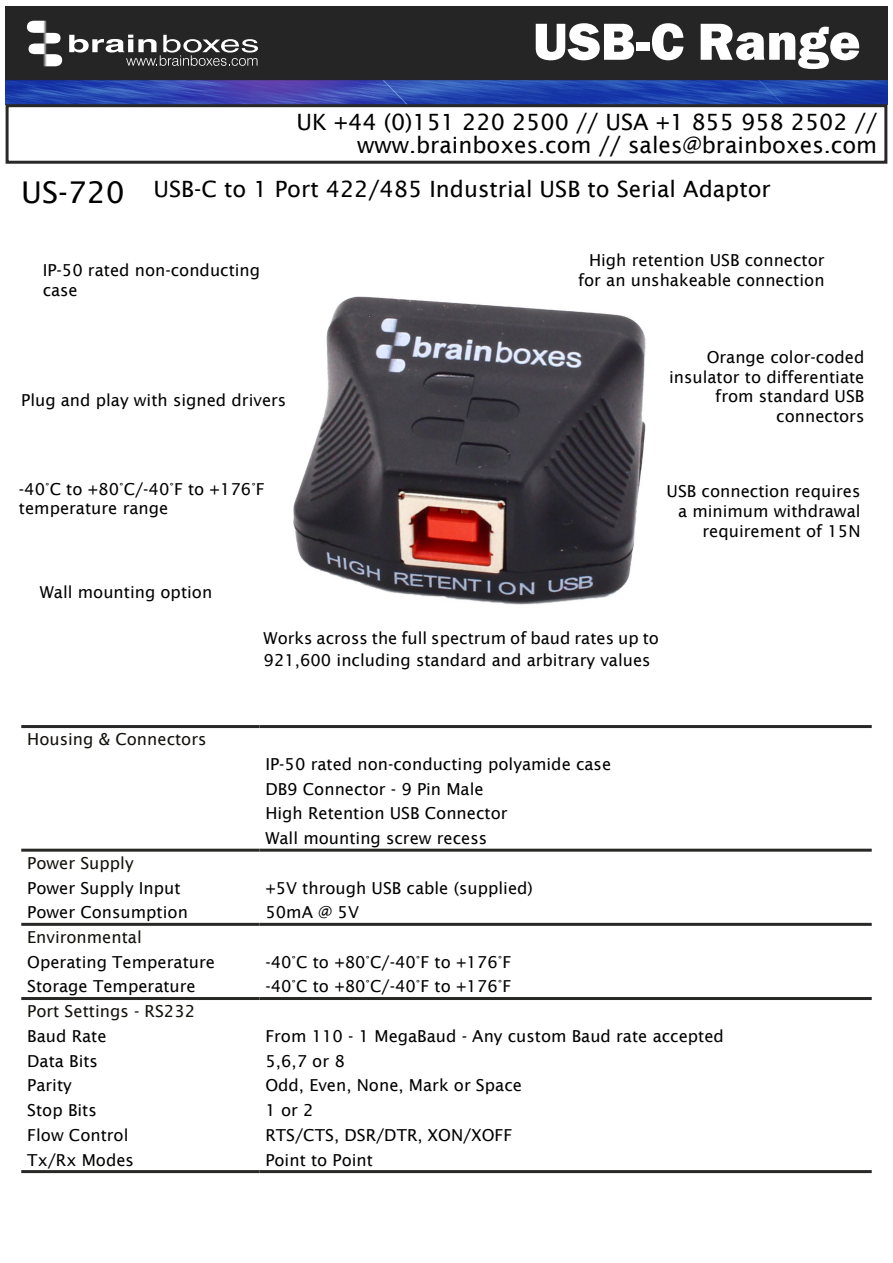
<style>
.page{position:relative;width:893px;height:1263px;background:#fff}
.page>*{position:absolute;margin:0;border:0;box-sizing:border-box;transform-origin:0 0}
.t1{font:800 54px "Franklin Gothic";color:#fff}
.t2{font:22.5px/22.6px "Lucida Sans";color:#000;text-align:right}
.t3{font:16.5px/19.8px "Lucida Sans";color:#000}
.t4{font:16.5px "Lucida Sans";color:#12110c}
.s1{font-size:30px}
</style>
<div class="page">
<img style="left:6px;top:6px;width:881px;height:98px">
<svg style="left:27px;top:21px;width:35px;height:45px"></svg>
<svg style="left:69px;top:35px;width:189px;height:31px;background:#5e5e5e"></svg>
<div style="left:6px;top:104px;width:881px;height:60px;border:3px solid #282827"></div>
<hr style="left:21px;top:725px;width:238px;height:3px;background:#282827">
<hr style="left:259px;top:725px;width:613px;height:3px;background:#282827">
<hr style="left:21px;top:849px;width:238px;height:3px;background:#282827">
<hr style="left:259px;top:849px;width:613px;height:3px;background:#282827">
<hr style="left:21px;top:923px;width:238px;height:3px;background:#282827">
<hr style="left:259px;top:923px;width:613px;height:3px;background:#282827">
<hr style="left:21px;top:997px;width:238px;height:3px;background:#282827">
<hr style="left:259px;top:997px;width:613px;height:3px;background:#282827">
<hr style="left:21px;top:1170px;width:238px;height:3px;background:#282827">
<hr style="left:259px;top:1170px;width:613px;height:3px;background:#282827">
<img style="left:293px;top:296px;width:353px;height:309px">
<h1 class="t1" style="left:533px;top:7px;width:329px">USB-C Range</h1>
<h2 class="t2" style="left:296px;top:111px;width:582px">UK +44 (0)151 220 2500 // USA +1 855 958 2502 // www.brainboxes.com // sales@brainboxes.com</h2>
<h2 class="t2" style="left:21px;top:178px;width:751px"><span class="s1">US-720</span> USB-C to 1 Port 422/485 Industrial USB to Serial Adaptor</h2>
<p class="t3" style="left:43px;top:260px;width:219px">IP-50 rated non-conducting case</p>
<p class="t3" style="left:21px;top:390px;width:267px">Plug and play with signed drivers</p>
<p class="t3" style="left:19px;top:479px;width:247px">-40°C to +80°C/-40°F to +176°F temperature range</p>
<p class="t3" style="left:40px;top:582px;width:174px">Wall mounting option</p>
<p class="t3" style="left:578px;top:250px;width:248px;text-align:right">High retention USB connector for an unshakeable connection</p>
<p class="t3" style="left:669px;top:347px;width:197px;text-align:right">Orange color-coded insulator to differentiate from standard USB connectors</p>
<p class="t3" style="left:667px;top:481px;width:195px;text-align:right">USB connection requires a minimum withdrawal requirement of 15N</p>
<p class="t4" style="left:27px;top:730px;width:181px">Housing &amp; Connectors</p>
<p class="t3" style="left:264px;top:627px;width:397px;line-height:21.6px">Works across the full spectrum of baud rates up to<br>921,600 including standard and arbitrary values</p>
<p class="t3" style="left:265px;top:752px;width:347px;line-height:24.8px">IP-50 rated non-conducting polyamide case<br>DB9 Connector - 9 Pin Male<br>High Retention USB Connector<br>Wall mounting screw recess</p>
<p class="t4" style="left:27px;top:853px;width:108px">Power Supply</p>
<p class="t3" style="left:27px;top:878px;width:155px">Power Supply Input</p>
<p class="t3" style="left:265px;top:878px;width:269px">+5V through USB cable (supplied)</p>
<p class="t3" style="left:27px;top:902px;width:162px">Power Consumption</p>
<p class="t3" style="left:265px;top:902px;width:95px">50mA @ 5V</p>
<p class="t4" style="left:27px;top:928px;width:116px">Environmental</p>
<p class="t3" style="left:27px;top:952px;width:189px">Operating Temperature</p>
<p class="t3" style="left:265px;top:952px;width:247px">-40°C to +80°C/-40°F to +176°F</p>
<p class="t3" style="left:27px;top:977px;width:170px">Storage Temperature</p>
<p class="t3" style="left:265px;top:977px;width:247px">-40°C to +80°C/-40°F to +176°F</p>
<p class="t4" style="left:27px;top:1002px;width:169px">Port Settings - RS232</p>
<p class="t3" style="left:27px;top:1026px;width:81px">Baud Rate</p>
<p class="t3" style="left:265px;top:1026px;width:460px">From 110 - 1 MegaBaud - Any custom Baud rate accepted</p>
<p class="t3" style="left:27px;top:1051px;width:72px">Data Bits</p>
<p class="t3" style="left:265px;top:1051px;width:81px">5,6,7 or 8</p>
<p class="t3" style="left:27px;top:1075px;width:46px">Parity</p>
<p class="t3" style="left:265px;top:1075px;width:258px">Odd, Even, None, Mark or Space</p>
<p class="t3" style="left:27px;top:1100px;width:71px">Stop Bits</p>
<p class="t3" style="left:265px;top:1100px;width:50px">1 or 2</p>
<p class="t3" style="left:27px;top:1125px;width:103px">Flow Control</p>
<p class="t3" style="left:265px;top:1125px;width:248px">RTS/CTS, DSR/DTR, XON/XOFF</p>
<p class="t3" style="left:27px;top:1150px;width:108px">Tx/Rx Modes</p>
<p class="t3" style="left:265px;top:1150px;width:109px">Point to Point</p>
</div>
